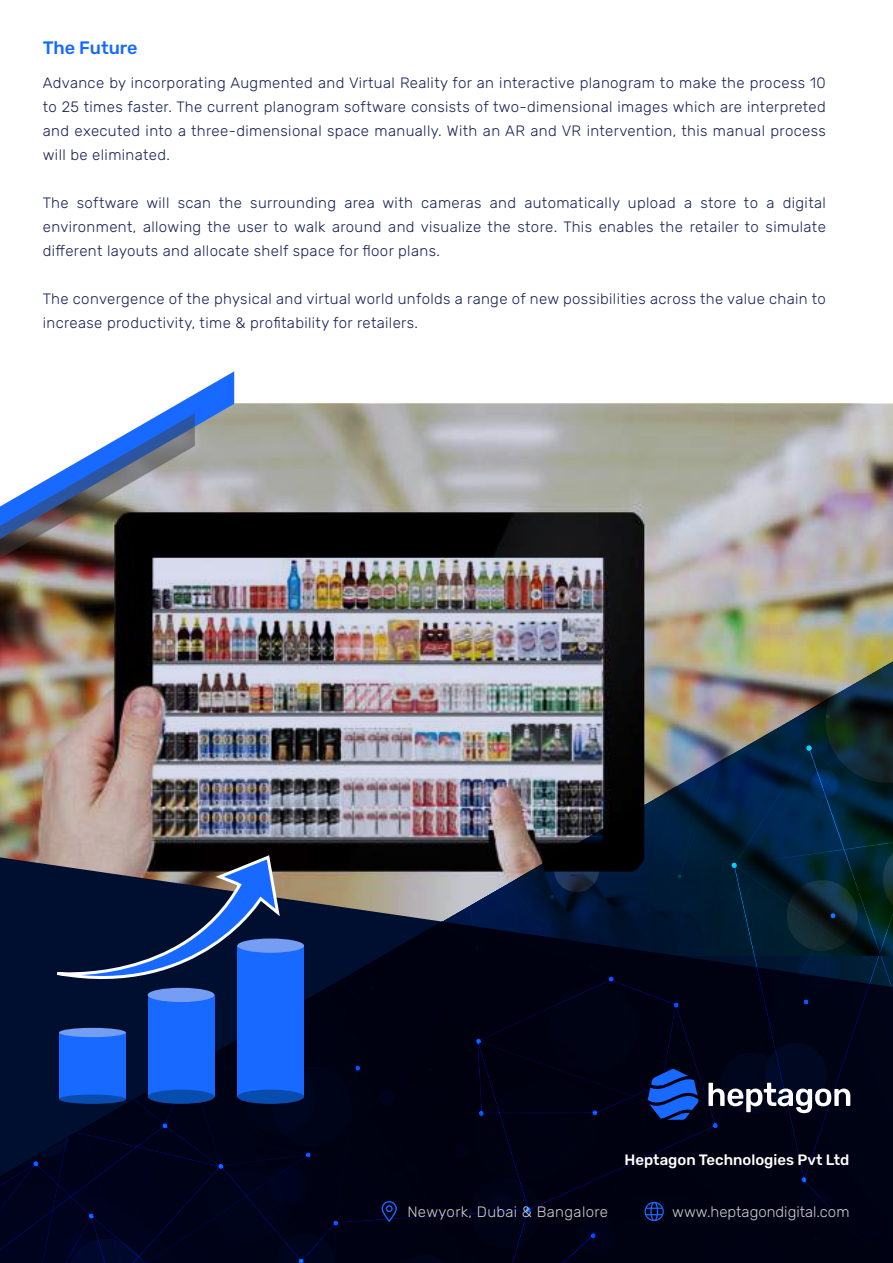
<style>
.page{position:relative;width:893px;height:1263px;background:#fff}
.page>*{position:absolute;margin:0;border:0;box-sizing:border-box;transform-origin:0 0}
.t1{font:500 18px "Rubik";color:#1769ff}
.t2{font:300 15px/24px "Rubik";letter-spacing:.025em;color:#1a2453;text-align:justify}
.t3{font:500 15px "Rubik";color:#fff}
.t4{font:300 15px "Rubik";letter-spacing:.025em;color:#cbcbcb}
.t5{font:300 15px "Rubik";letter-spacing:.005em;color:#cbcbcb}
</style>
<div class="page">
<img style="left:0;top:404px;width:893px;height:257px">
<img style="left:0;top:661px;width:400px;height:162px">
<img style="left:265px;top:694px;width:135px;height:129px">
<svg style="left:350px;top:739px;width:5px;height:5px"></svg>
<svg style="left:244px;top:812px;width:6px;height:4px"></svg>
<img style="left:400px;top:661px;width:321px;height:324px">
<div style="left:638px;top:985px;width:255px;height:278px;background:#000212"></div>
<img style="left:721px;top:659px;width:172px;height:345px">
<svg style="left:644px;top:1043px;width:249px;height:220px;background:#070c22"></svg>
<svg style="left:0;top:826px;width:638px;height:437px;background:#121d3c"></svg>
<svg style="left:234px;top:371px;width:102px;height:183px"></svg>
<svg style="left:0;top:371px;width:234px;height:222px"></svg>
<img style="left:0;top:413px;width:195px;height:222px">
<p class="t1" style="left:43px;top:39px;width:96px">The Future</p>
<p class="t2" style="left:43px;top:71px;width:785px">Advance by incorporating Augmented and Virtual Reality for an interactive planogram to make the process 10 to 25 times faster. The current planogram software consists of two-dimensional images which are interpreted and executed into a three-dimensional space manually. With an AR and VR intervention, this manual process will be eliminated.</p>
<p class="t2" style="left:43px;top:191px;width:785px">The software will scan the surrounding area with cameras and automatically upload a store to a digital environment, allowing the user to walk around and visualize the store. This enables the retailer to simulate different layouts and allocate shelf space for floor plans.</p>
<p class="t2" style="left:43px;top:287px;width:785px">The convergence of the physical and virtual world unfolds a range of new possibilities across the value chain to increase productivity, time &amp; profitability for retailers.</p>
<p class="t3" style="left:624px;top:1153px;width:226px">Heptagon Technologies Pvt Ltd</p>
<p class="t4" style="left:407px;top:1204px;width:202px">Newyork, Dubai &amp; Bangalore</p>
<p class="t5" style="left:672px;top:1204px;width:179px">www.heptagondigital.com</p>
</div>
